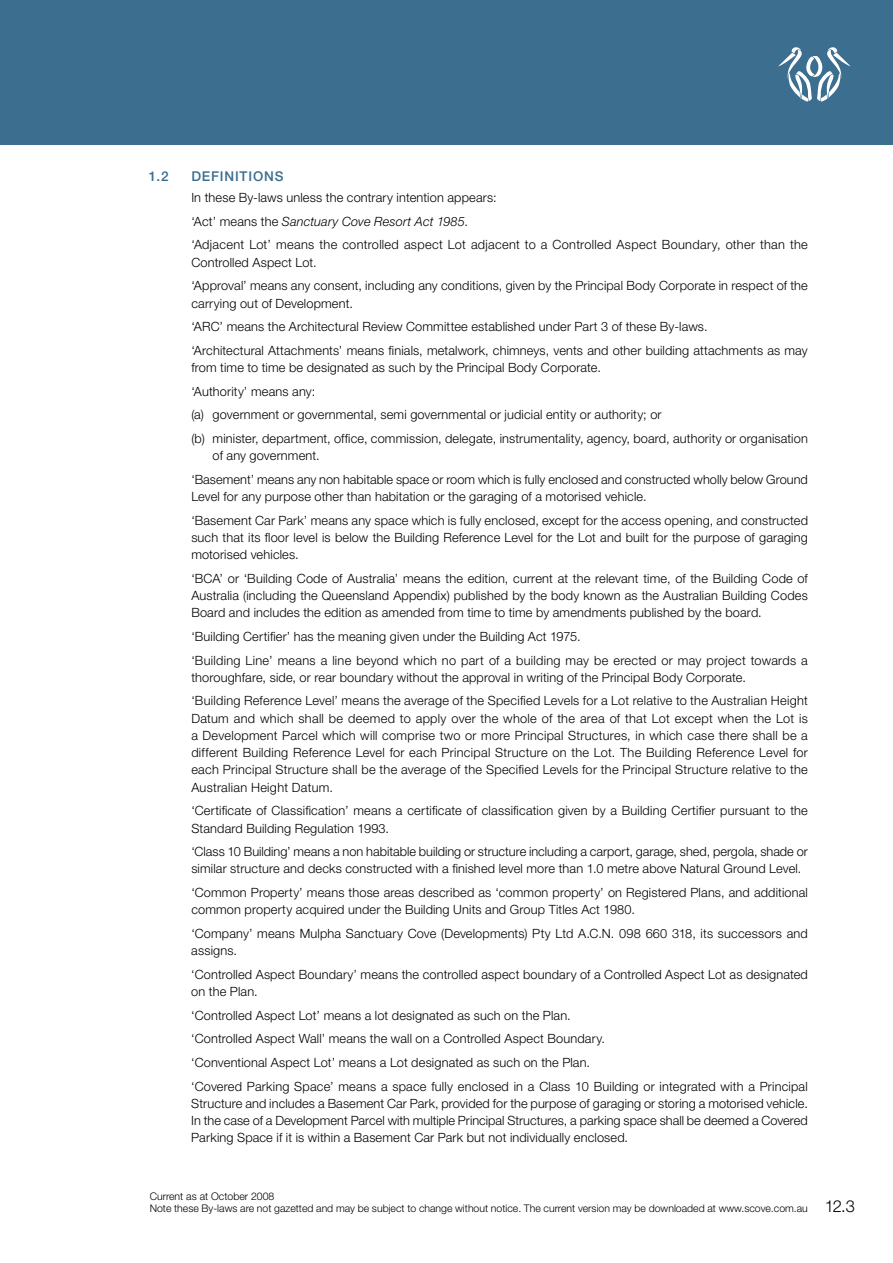
<style>
.page{position:relative;width:893px;height:1263px;background:#fff}
.page>*{position:absolute;margin:0;border:0;box-sizing:border-box;transform-origin:0 0}
.t1{font:300 16.5px "Helvetica Neue";color:#000}
.t2{font:500 13.5px "Helvetica Neue";letter-spacing:.06em;color:#3b6e8f}
.t3{font:300 12.75px/23.7px "Helvetica Neue";letter-spacing:.015em;color:#000}
.t4{font:300 10.5px/12px "Helvetica Neue";color:#000}
.s1{font-style:italic}
</style>
<div class="page">
<div style="left:0;top:0;width:893px;height:145px;background:#3b6e8f"></div>
<svg style="left:778px;top:47px;width:72px;height:55px"></svg>
<p class="t2" style="left:149px;top:168px;width:21px">1.2</p>
<p class="t2" style="left:191px;top:168px;width:94px">DEFINITIONS</p>
<p class="t3" style="left:191px;top:185px;width:618px">In these By-laws unless the contrary intention appears:<br>‘Act’ means the <span class="s1">Sanctuary Cove Resort Act 1985</span>.<br>‘Adjacent Lot’ means the controlled aspect Lot adjacent to a Controlled Aspect Boundary, other than the</p>
<p class="t3" style="left:191px;top:250px;width:618px">Controlled Aspect Lot.<br>‘Approval’ means any consent, including any conditions, given by the Principal Body Corporate in respect of the</p>
<p class="t3" style="left:191px;top:291px;width:618px">carrying out of Development.<br>‘ARC’ means the Architectural Review Committee established under Part 3 of these By-laws.<br>‘Architectural Attachments’ means finials, metalwork, chimneys, vents and other building attachments as may</p>
<p class="t3" style="left:191px;top:355px;width:618px">from time to time be designated as such by the Principal Body Corporate.<br>‘Authority’ means any:<br>(a) government or governmental, semi governmental or judicial entity or authority; or<br>(b) minister, department, office, commission, delegate, instrumentality, agency, board, authority or organisation</p>
<p class="t3" style="left:191px;top:443px;width:618px;text-indent:21px">of any government.<br>‘Basement’ means any non habitable space or room which is fully enclosed and constructed wholly below Ground</p>
<p class="t3" style="left:191px;top:484px;width:618px">Level for any purpose other than habitation or the garaging of a motorised vehicle.<br>‘Basement Car Park’ means any space which is fully enclosed, except for the access opening, and constructed</p>
<p class="t3" style="left:191px;top:528px;width:618px;line-height:17.2px">such that its floor level is below the Building Reference Level for the Lot and built for the purpose of garaging motorised vehicles.</p>
<p class="t3" style="left:191px;top:569px;width:618px;line-height:17.2px;text-align:justify">‘BCA’ or ‘Building Code of Australia’ means the edition, current at the relevant time, of the Building Code of Australia (including the Queensland Appendix) published by the body known as the Australian Building Codes Board and includes the edition as amended from time to time by amendments published by the board.</p>
<p class="t3" style="left:191px;top:624px;width:618px">‘Building Certifier’ has the meaning given under the Building Act 1975.<br>‘Building Line’ means a line beyond which no part of a building may be erected or may project towards a</p>
<p class="t3" style="left:191px;top:665px;width:618px">thoroughfare, side, or rear boundary without the approval in writing of the Principal Body Corporate.<br>‘Building Reference Level’ means the average of the Specified Levels for a Lot relative to the Australian Height</p>
<p class="t3" style="left:191px;top:709px;width:618px;line-height:17.2px;text-align:justify">Datum and which shall be deemed to apply over the whole of the area of that Lot except when the Lot is a Development Parcel which will comprise two or more Principal Structures, in which case there shall be a different Building Reference Level for each Principal Structure on the Lot. The Building Reference Level for each Principal Structure shall be the average of the Specified Levels for the Principal Structure relative to the Australian Height Datum.</p>
<p class="t3" style="left:191px;top:802px;width:618px;line-height:17.2px">‘Certificate of Classification’ means a certificate of classification given by a Building Certifier pursuant to the<br>Standard Building Regulation 1993.</p>
<p class="t3" style="left:191px;top:843px;width:618px;line-height:17.2px">‘Class 10 Building’ means a non habitable building or structure including a carport, garage, shed, pergola, shade or similar structure and decks constructed with a finished level more than 1.0 metre above Natural Ground Level.</p>
<p class="t3" style="left:191px;top:884px;width:618px;line-height:17.2px">‘Common Property’ means those areas described as ‘common property’ on Registered Plans, and additional common property acquired under the Building Units and Group Titles Act 1980.</p>
<p class="t3" style="left:191px;top:924px;width:618px;line-height:17.2px">‘Company’ means Mulpha Sanctuary Cove (Developments) Pty Ltd A.C.N. 098 660 318, its successors and assigns.</p>
<p class="t3" style="left:191px;top:965px;width:618px;line-height:17.2px">‘Controlled Aspect Boundary’ means the controlled aspect boundary of a Controlled Aspect Lot as designated on the Plan.</p>
<p class="t3" style="left:191px;top:1003px;width:618px">‘Controlled Aspect Lot’ means a lot designated as such on the Plan.<br>‘Controlled Aspect Wall’ means the wall on a Controlled Aspect Boundary.<br>‘Conventional Aspect Lot’ means a Lot designated as such on the Plan.<br>‘Covered Parking Space’ means a space fully enclosed in a Class 10 Building or integrated with a Principal</p>
<p class="t3" style="left:191px;top:1094px;width:618px;line-height:17.2px;text-align:justify">Structure and includes a Basement Car Park, provided for the purpose of garaging or storing a motorised vehicle.<br>In the case of a Development Parcel with multiple Principal Structures, a parking space shall be deemed a Covered Parking Space if it is within a Basement Car Park but not individually enclosed.</p>
<p class="t4" style="left:150px;top:1190px;width:660px">Current as at October 2008<br>Note these By-laws are not gazetted and may be subject to change without notice. The current version may be downloaded at www.scove.com.au</p>
<p class="t1" style="left:825px;top:1196px;width:32px">12.3</p>
</div>
